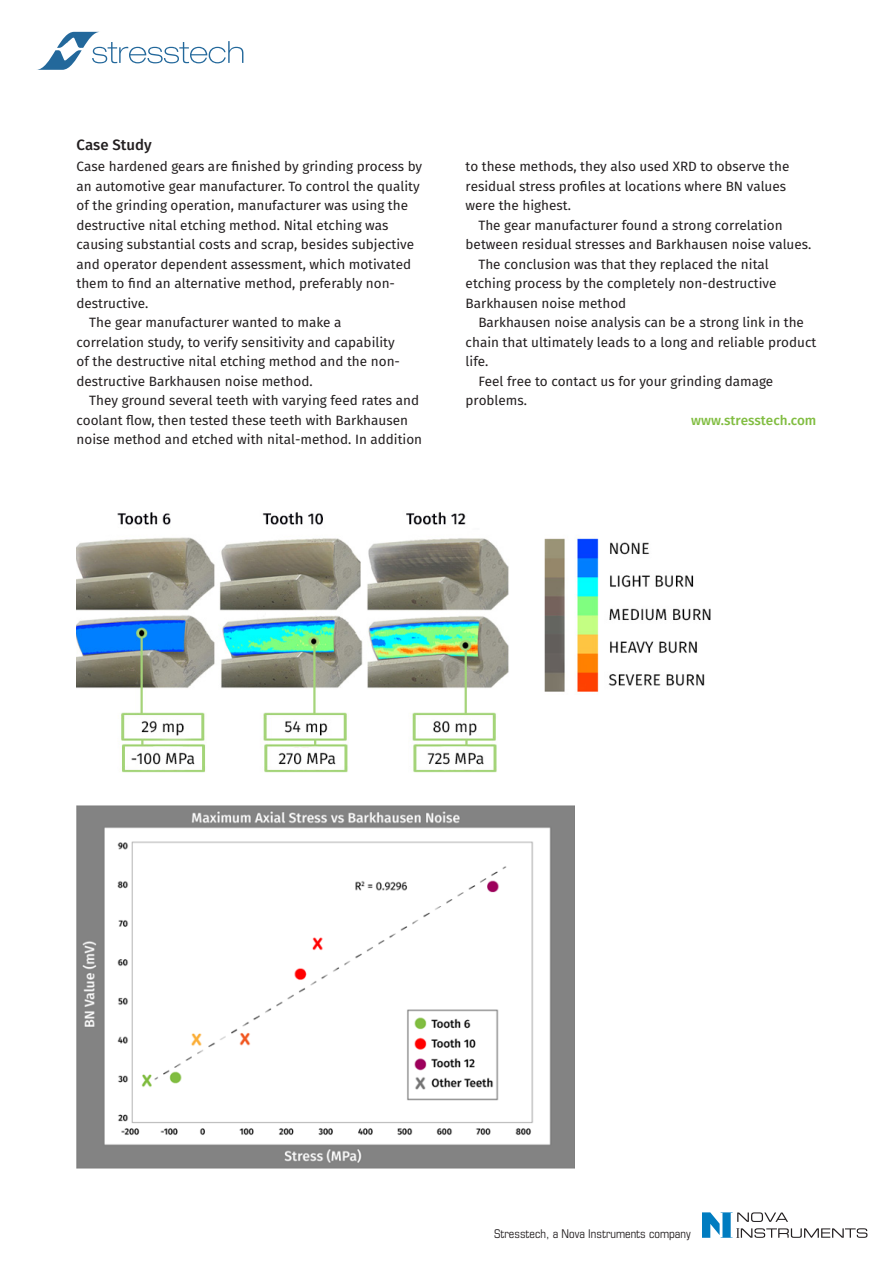
<style>
.page{position:relative;width:893px;height:1263px;background:#fff}
.page>*{position:absolute;margin:0;border:0;box-sizing:border-box;transform-origin:0 0}
.Heading2{font:500 15px "Fira Sans";color:#231f20}
.Bodytext_sis{font:13.5px/19.5px "Fira Sans";color:#231f20}
.Bodytext_ei_sis{font:13.5px/19.5px "Fira Sans";color:#231f20}
.Bodytext_ei_sis-2{font:500 13.5px "Fira Sans";color:#81bd41}
.Heading1{font:condensed 12px "Eurostile LT Std";color:#231f20}
</style>
<div class="page">
<svg style="left:37px;top:32px;width:206px;height:38px"></svg>
<svg style="left:702px;top:1212px;width:165px;height:26px"></svg>
<img style="left:77px;top:512px;width:634px;height:261px">
<img style="left:77px;top:806px;width:497px;height:362px">
<p class="Heading2" style="left:77px;top:134px;width:77px">Case Study</p>
<p class="Bodytext_ei_sis" style="left:77px;top:158px;width:347px">Case hardened gears are finished by grinding process by an automotive gear manufacturer. To control the quality of the grinding operation, manufacturer was using the destructive nital etching method. Nital etching was causing substantial costs and scrap, besides subjective and operator dependent assessment, which motivated them to find an alternative method, preferably non&shy;destructive.</p>
<p class="Bodytext_sis" style="left:77px;top:314px;width:325px;text-indent:13px">The gear manufacturer wanted to make a correlation study, to verify sensitivity and capability of the destructive nital etching method and the non&shy;destructive Barkhausen noise method.</p>
<p class="Bodytext_sis" style="left:77px;top:392px;width:347px;text-indent:13px">They ground several teeth with varying feed rates and coolant flow, then tested these teeth with Barkhausen noise method and etched with nital-method. In addition</p>
<p class="Bodytext_sis" style="left:466px;top:158px;width:325px">to these methods, they also used XRD to observe the residual stress profiles at locations where BN values were the highest.</p>
<p class="Bodytext_sis" style="left:466px;top:216px;width:347px;text-indent:13px">The gear manufacturer found a strong correlation between residual stresses and Barkhausen noise values.</p>
<p class="Bodytext_sis" style="left:466px;top:255px;width:312px;text-indent:13px">The conclusion was that they replaced the nital etching process by the completely non-destructive<br>Barkhausen noise method</p>
<p class="Bodytext_sis" style="left:466px;top:314px;width:352px;text-indent:13px">Barkhausen noise analysis can be a strong link in the chain that ultimately leads to a long and reliable product life.</p>
<p class="Bodytext_sis" style="left:466px;top:372px;width:309px;text-indent:13px">Feel free to contact us for your grinding damage problems.</p>
<p class="Bodytext_ei_sis-2" style="left:691px;top:410px;width:127px">www.stresstech.com</p>
<p class="Heading1" style="left:494px;top:1226px;width:198px">Stresstech, a Nova Instruments company</p>
</div>
